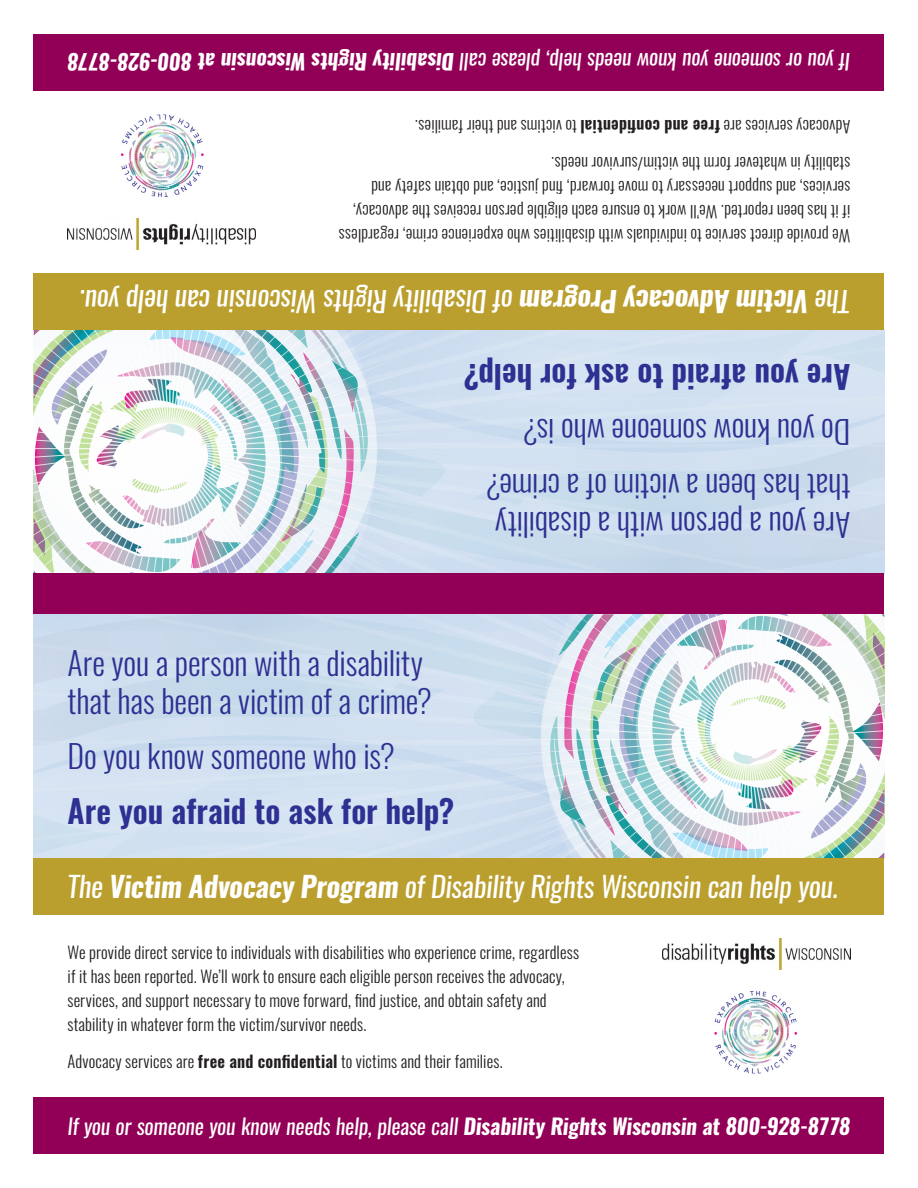
<style>
.page{position:relative;width:918px;height:1188px;background:#fff}
.page>*{position:absolute;margin:0;border:0;box-sizing:border-box;transform-origin:0 0}
.t1{font:300 31.95px/38.2px "Oswald";letter-spacing:-.005em;color:#2e3092}
.t2{font:600 31.95px "Oswald";color:#2e3092}
.t3{font:italic 28.5px "Oswald";letter-spacing:-.01em;color:#fff}
.t4{font:italic 21.6px "Oswald";letter-spacing:-.005em;color:#fff}
.t5{font:300 16.5px/24px "Oswald";letter-spacing:.01em;color:#231f20}
.s1{font-weight:700}
.s2{font-weight:600}
</style>
<div class="page">
<svg style="left:637px;top:614px;width:247px;height:244px"></svg>
<svg style="left:34px;top:631px;width:640px;height:227px;fill:#d3e2f1"></svg>
<svg style="left:34px;top:614px;width:603px;height:177px;fill:#cfdff0"></svg>
<svg style="left:34px;top:330px;width:247px;height:244px"></svg>
<svg style="left:244px;top:330px;width:640px;height:227px;fill:#d3e2f1"></svg>
<svg style="left:281px;top:397px;width:603px;height:177px;fill:#cfdff0"></svg>
<div style="left:34px;top:858px;width:850px;height:57px;background:#ba9f2f"></div>
<div style="left:34px;top:273px;width:850px;height:57px;background:#ba9f2f"></div>
<div style="left:34px;top:1097px;width:850px;height:57px;background:#910056"></div>
<div style="left:34px;top:34px;width:850px;height:57px;background:#910056"></div>
<div style="left:34px;top:574px;width:850px;height:40px;background:#910056"></div>
<img style="left:662px;top:939px;width:188px;height:31px">
<img style="left:68px;top:218px;width:188px;height:31px">
<img style="left:714px;top:991px;width:83px;height:83px">
<img style="left:121px;top:114px;width:83px;height:83px">
<p class="t4" style="left:850px;top:77px;width:785px;rotate:-180deg">If you or someone you know needs help, please call <span class="s1">Disability Rights Wisconsin at 800-928-8778</span></p>
<p class="t5" style="left:850px;top:138px;width:437px;rotate:-180deg">Advocacy services are <span class="s2">free and confidential</span> to victims and their families.</p>
<p class="t5" style="left:850px;top:248px;width:513px;rotate:-180deg">We provide direct service to individuals with disabilities who experience crime, regardless if it has been reported. We’ll work to ensure each eligible person receives the advocacy, services, and support necessary to move forward, find justice, and obtain safety and stability in whatever form the victim/survivor needs.</p>
<p class="t3" style="left:850px;top:321px;width:772px;rotate:-180deg">The <span class="s1">Victim Advocacy Program</span> of Disability Rights Wisconsin can help you.</p>
<p class="t2" style="left:850px;top:399px;width:388px;rotate:-180deg">Are you afraid to ask for help?</p>
<p class="t1" style="left:850px;top:451px;width:329px;rotate:-180deg">Do you know someone who is?</p>
<p class="t1" style="left:850px;top:544px;width:366px;rotate:-180deg">Are you a person with a disability that has been a victim of a crime?</p>
<p class="t1" style="left:68px;top:644px;width:366px">Are you a person with a disability that has been a victim of a crime?</p>
<p class="t1" style="left:68px;top:737px;width:329px">Do you know someone who is?</p>
<p class="t2" style="left:68px;top:789px;width:388px">Are you afraid to ask for help?</p>
<p class="t3" style="left:68px;top:867px;width:772px">The <span class="s1">Victim Advocacy Program</span> of Disability Rights Wisconsin can help you.</p>
<p class="t5" style="left:68px;top:940px;width:513px">We provide direct service to individuals with disabilities who experience crime, regardless if it has been reported. We’ll work to ensure each eligible person receives the advocacy, services, and support necessary to move forward, find justice, and obtain safety and stability in whatever form the victim/survivor needs.</p>
<p class="t5" style="left:68px;top:1050px;width:437px">Advocacy services are <span class="s2">free and confidential</span> to victims and their families.</p>
<p class="t4" style="left:68px;top:1111px;width:785px">If you or someone you know needs help, please call <span class="s1">Disability Rights Wisconsin at 800-928-8778</span></p>
</div>
